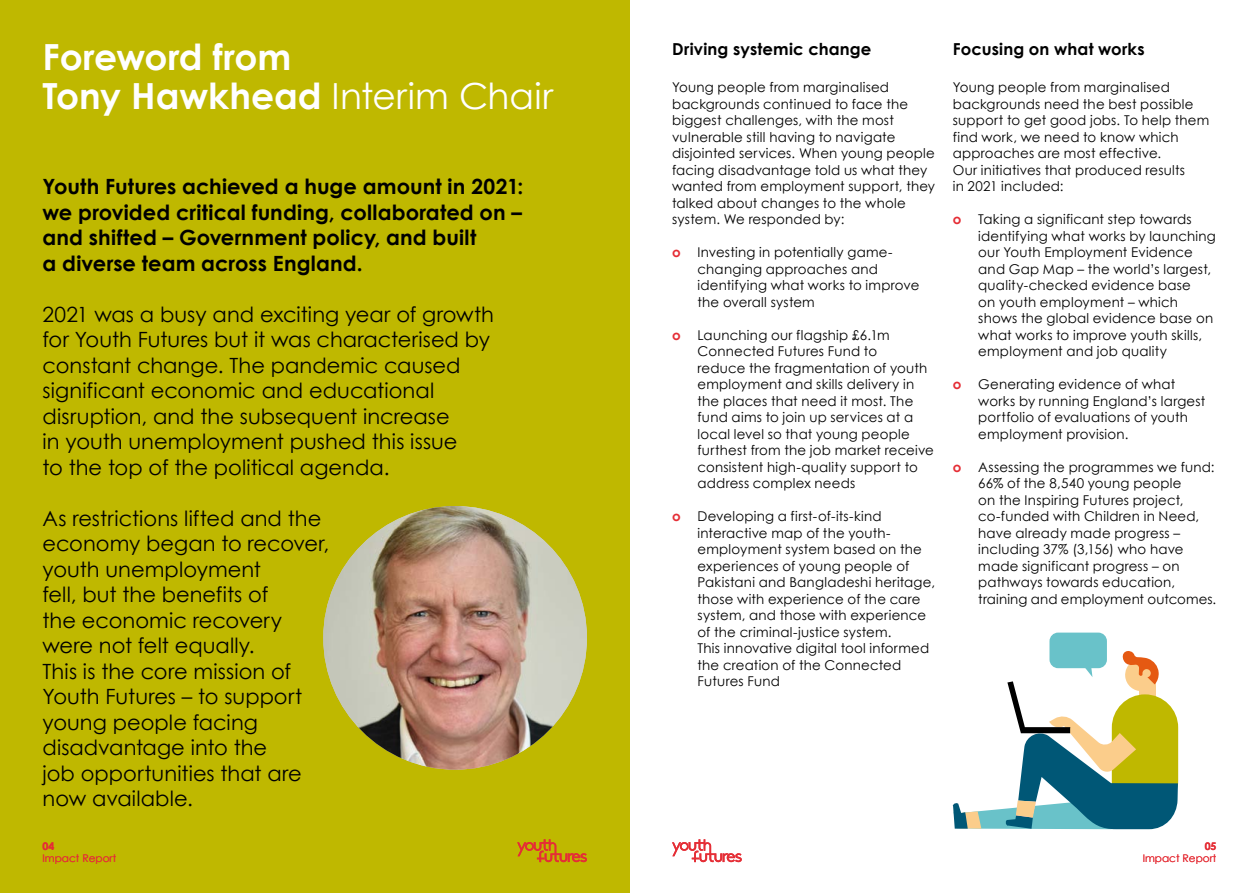
<style>
.page{position:relative;width:1259px;height:893px;background:#fff}
.page>*{position:absolute;margin:0;border:0;box-sizing:border-box;transform-origin:0 0}
.t1{font:700 36px/39px "Century Gothic";color:#fff}
.t2{font:21px/25.5px "Century Gothic";color:#000}
.t3{font:700 21px/25.5px "Century Gothic";letter-spacing:.005em;color:#000}
.t4{font:700 16.5px "Century Gothic";letter-spacing:.01em;color:#000}
.t5{font:13.5px/16.5px "Century Gothic";letter-spacing:.015em;color:#000}
.t6{font:10.5px "Century Gothic";color:#e52e36}
.t7{font:700 10.5px "Century Gothic";color:#e52e36}
.s1{font-weight:400}
.s2{font-weight:700;color:#e52e36}
</style>
<div class="page">
<div style="left:0;top:0;width:629px;height:893px;background:#bfb800"></div>
<img style="left:323px;top:506px;width:264px;height:264px;border-radius:132px">
<div style="left:1049px;top:633px;width:58px;height:35px;background:#69c2c9;border-radius:9px"></div>
<svg style="left:952px;top:651px;width:226px;height:178px"></svg>
<svg style="left:672px;top:839px;width:70px;height:23px"></svg>
<svg style="left:517px;top:839px;width:70px;height:23px"></svg>
<h1 class="t1" style="left:43px;top:35px;width:512px">Foreword from<br>Tony Hawkhead <span class="s1">Interim Chair</span></h1>
<h2 class="t3" style="left:43px;top:173px;width:482px">Youth Futures achieved a huge amount in 2021: we provided critical funding, collaborated on – and shifted – Government policy, and built<br>a diverse team across England.</h2>
<p class="t2" style="left:43px;top:301px;width:453px">2021 was a busy and exciting year of growth for Youth Futures but it was characterised by constant change. The pandemic caused significant economic and educational disruption, and the subsequent increase<br>in youth unemployment pushed this issue<br>to the top of the political agenda.</p>
<p class="t2" style="left:43px;top:505px;width:288px">As restrictions lifted and the economy began to recover, youth unemployment<br>fell, but the benefits of<br>the economic recovery were not felt equally.<br>This is the core mission of<br>Youth Futures – to support young people facing disadvantage into the<br>job opportunities that are now available.</p>
<p class="t7" style="left:43px;top:838px;width:13px">04</p>
<p class="t6" style="left:43px;top:852px;width:75px">Impact Report</p>
<p class="t4" style="left:672px;top:36px;width:201px">Driving systemic change</p>
<p class="t5" style="left:672px;top:79px;width:265px">Young people from marginalised backgrounds continued to face the biggest challenges, with the most vulnerable still having to navigate disjointed services. When young people facing disadvantage told us what they wanted from employment support, they talked about changes to the whole system. We responded by:</p>
<p class="t5" style="left:697px;top:244px;width:223px;text-indent:-26px"><span class="s2">o</span> Investing in potentially game&shy;changing approaches and identifying what works to improve the overall system</p>
<p class="t5" style="left:697px;top:327px;width:238px;text-indent:-26px"><span class="s2">o</span> Launching our flagship £6.1m<br>Connected Futures Fund to<br>reduce the fragmentation of youth employment and skills delivery in the places that need it most. The fund aims to join up services at a local level so that young people furthest from the job market receive consistent high-quality support to address complex needs</p>
<p class="t5" style="left:697px;top:508px;width:239px;text-indent:-26px"><span class="s2">o</span> Developing a first-of-its-kind interactive map of the youth&shy;employment system based on the experiences of young people of<br>Pakistani and Bangladeshi heritage, those with experience of the care system, and those with experience of the criminal-justice system.<br>This innovative digital tool informed the creation of the Connected<br>Futures Fund</p>
<p class="t4" style="left:952px;top:36px;width:193px">Focusing on what works</p>
<p class="t5" style="left:952px;top:79px;width:258px">Young people from marginalised backgrounds need the best possible support to get good jobs. To help them find work, we need to know which approaches are most effective.<br>Our initiatives that produced results<br>in 2021 included:</p>
<p class="t5" style="left:978px;top:211px;width:239px;text-indent:-26px"><span class="s2">o</span> Taking a significant step towards identifying what works by launching our Youth Employment Evidence and Gap Map – the world’s largest, quality-checked evidence base<br>on youth employment – which shows the global evidence base on what works to improve youth skills, employment and job quality</p>
<p class="t5" style="left:978px;top:376px;width:229px;text-indent:-26px"><span class="s2">o</span> Generating evidence of what works by running England’s largest portfolio of evaluations of youth employment provision.</p>
<p class="t5" style="left:978px;top:459px;width:239px;text-indent:-26px"><span class="s2">o</span> Assessing the programmes we fund:<br>66% of the 8,540 young people<br>on the Inspiring Futures project, co-funded with Children in Need, have already made progress – including 37% (3,156) who have made significant progress – on pathways towards education, training and employment outcomes.</p>
<p class="t7" style="left:1204px;top:838px;width:13px">05</p>
<p class="t6" style="left:1142px;top:852px;width:75px">Impact Report</p>
</div>
